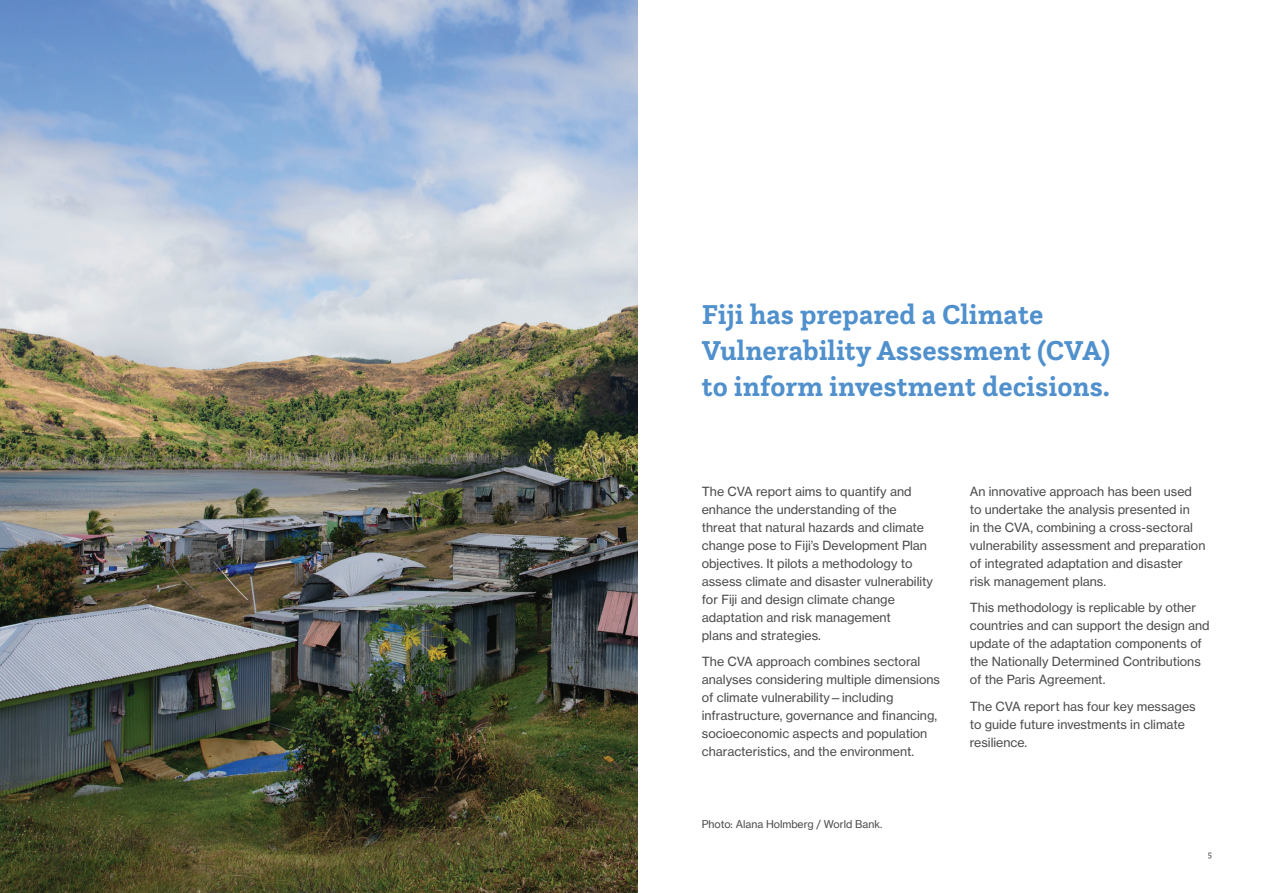
<style>
.page{position:relative;width:1276px;height:893px;background:#fff}
.page>*{position:absolute;margin:0;border:0;box-sizing:border-box;transform-origin:0 0}
._09A__Message_text{font:700 28.5px/36px "Questa Slab";color:#5090cc}
._04__Text_8_3_12{font:12.45px/18px "N Haas Grotesk TX Std 55 Rg";color:#4b4c4d}
.t1{font:10.5px "N Haas Grotesk TX Pro 55 Rg";color:#4b4c4d}
.t2{font:9px "Questa Slab";color:#49494c}
</style>
<div class="page">
<img style="left:0;top:0;width:638px;height:893px">
<p class="_09A__Message_text" style="left:702px;top:296px;width:410px">Fiji has prepared a Climate<br>Vulnerability Assessment (CVA) to inform investment decisions.</p>
<p class="_04__Text_8_3_12" style="left:702px;top:482px;width:233px">The CVA report aims to quantify and enhance the understanding of the threat that natural hazards and climate change pose to Fiji’s Development Plan objectives. It pilots a methodology to assess climate and disaster vulnerability for Fiji and design climate change adaptation and risk management<br>plans and strategies.</p>
<p class="_04__Text_8_3_12" style="left:702px;top:653px;width:240px">The CVA approach combines sectoral analyses considering multiple dimensions of climate vulnerability—including infrastructure, governance and financing, socioeconomic aspects and population characteristics, and the environment.</p>
<p class="t1" style="left:702px;top:818px;width:182px">Photo: Alana Holmberg / World Bank.</p>
<p class="_04__Text_8_3_12" style="left:969px;top:482px;width:237px">An innovative approach has been used to undertake the analysis presented in<br>in the CVA, combining a cross-sectoral vulnerability assessment and preparation of integrated adaptation and disaster risk management plans.</p>
<p class="_04__Text_8_3_12" style="left:969px;top:599px;width:241px">This methodology is replicable by other countries and can support the design and update of the adaptation components of the Nationally Determined Contributions of the Paris Agreement.</p>
<p class="_04__Text_8_3_12" style="left:969px;top:697px;width:227px">The CVA report has four key messages to guide future investments in climate resilience.</p>
<p class="t2" style="left:1208px;top:848px;width:6px">5</p>
</div>
